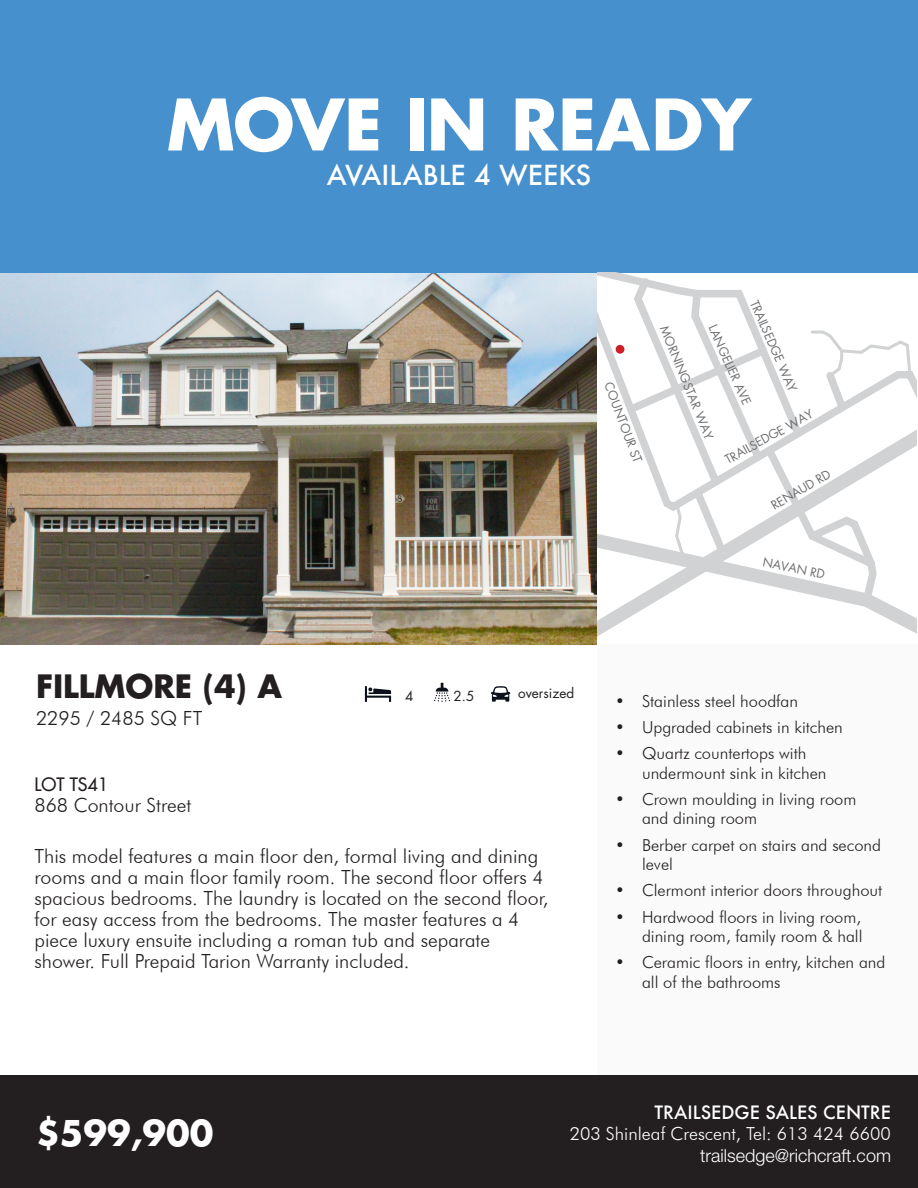
<style>
.page{position:relative;width:918px;height:1188px;background:#fff}
.page>*{position:absolute;margin:0;border:0;box-sizing:border-box;transform-origin:0 0}
.t1{font:700 69px "Futura";letter-spacing:-.01em;color:#fff}
.Price{font:700 34.5px "Futura Std";color:#fff}
.t2{font:700 31.5px "Futura";color:#231f20}
.t3{font:500 27px "Futura";color:#fff}
.SQ_FT{font:300 19.5px/21px "Futura BT";color:#231f20}
.Sales_Info__Body{font:300 18px "Futura BT";color:#fff}
.t4{font:300 18px "Helvetica Neue LT Std";color:#fff}
.SAles_Info__Header{font:500 18px "Futura";color:#fff}
.subheader{font:500 18px "Futura Std";color:#231f20}
.t5{font:300 16.5px/19.5px "Futura BT";color:#231f20}
.icons{font:13.5px "Futura Std";color:#231f20}
.t6{font:12.15px "Futura Std";color:#6d6e70}
</style>
<div class="page">
<div style="left:597px;top:644px;width:321px;height:435px;background:#fafafa"></div>
<img style="left:0;top:273px;width:597px;height:371px">
<svg style="left:365px;top:686px;width:26px;height:16px"></svg>
<svg style="left:434px;top:683px;width:16px;height:19px"></svg>
<svg style="left:491px;top:686px;width:19px;height:16px"></svg>
<div style="left:0;top:1076px;width:918px;height:112px;background:#231f20"></div>
<div style="left:0;top:0;width:918px;height:273px;background:#4690cd"></div>
<svg style="left:597px;top:273px;width:320px;height:364px"></svg>
<p class="t1" style="left:167px;top:79px;width:586px">MOVE IN READY</p>
<p class="t3" style="left:327px;top:156px;width:266px">AVAILABLE 4 WEEKS</p>
<p class="t6" style="left:615px;top:380px;width:86px;rotate:69deg">COUNTOUR ST</p>
<p class="t6" style="left:761px;top:298px;width:100px;rotate:66deg">TRAILSEDGE WAY</p>
<p class="t6" style="left:720px;top:322px;width:88px;rotate:66deg">LANGELIER AVE</p>
<p class="t6" style="left:671px;top:324px;width:123px;rotate:68deg">MORNINGSTAR WAY</p>
<p class="t6" style="left:722px;top:454px;width:100px;rotate:-29deg">TRAILSEDGE WAY</p>
<p class="t6" style="left:768px;top:499px;width:68px;rotate:-30deg">RENAUD RD</p>
<p class="t6" style="left:765px;top:554px;width:65px;rotate:12deg">NAVAN RD</p>
<p class="t2" style="left:36px;top:666px;width:248px">FILLMORE (4) A</p>
<p class="SQ_FT" style="left:36px;top:707px;width:168px">2295 / 2485 SQ FT</p>
<p class="subheader" style="left:34px;top:773px;width:75px">LOT TS41</p>
<p class="SQ_FT" style="left:34px;top:794px;width:158px">868 Contour Street</p>
<p class="icons" style="left:405px;top:687px;width:10px">4</p>
<p class="icons" style="left:454px;top:687px;width:22px">2.5</p>
<p class="icons" style="left:518px;top:684px;width:58px">oversized</p>
<p class="SQ_FT" style="left:34px;top:845px;width:516px">This model features a main floor den, formal living and dining rooms and a main floor family room. The second floor offers 4 spacious bedrooms. The laundry is located on the second floor, for easy access from the bedrooms. The master features a 4 piece luxury ensuite including a roman tub and separate shower. Full Prepaid Tarion Warranty included.</p>
<p class="t5" style="left:615px;top:691px;width:185px">• Stainless steel hoodfan</p>
<p class="t5" style="left:615px;top:717px;width:229px">• Upgraded cabinets in kitchen</p>
<p class="t5" style="left:642px;top:743px;width:186px;text-indent:-27px">• Quartz countertops with undermount sink in kitchen</p>
<p class="t5" style="left:642px;top:789px;width:216px;text-indent:-27px">• Crown moulding in living room and dining room</p>
<p class="t5" style="left:642px;top:835px;width:241px;text-indent:-27px">• Berber carpet on stairs and second level</p>
<p class="t5" style="left:615px;top:881px;width:269px">• Clermont interior doors throughout</p>
<p class="t5" style="left:615px;top:907px;width:249px;text-align:right">• Hardwood floors in living room, dining room, family room &amp; hall</p>
<p class="t5" style="left:642px;top:953px;width:245px;text-indent:-27px">• Ceramic floors in entry, kitchen and all of the bathrooms</p>
<p class="Price" style="left:36px;top:1110px;width:179px">$599,900</p>
<p class="SAles_Info__Header" style="left:655px;top:1100px;width:238px">TRAILSEDGE SALES CENTRE</p>
<p class="Sales_Info__Body" style="left:570px;top:1123px;width:323px">203 Shinleaf Crescent, Tel: 613 424 6600</p>
<p class="t4" style="left:700px;top:1144px;width:192px">trailsedge@richcraft.com</p>
</div>
